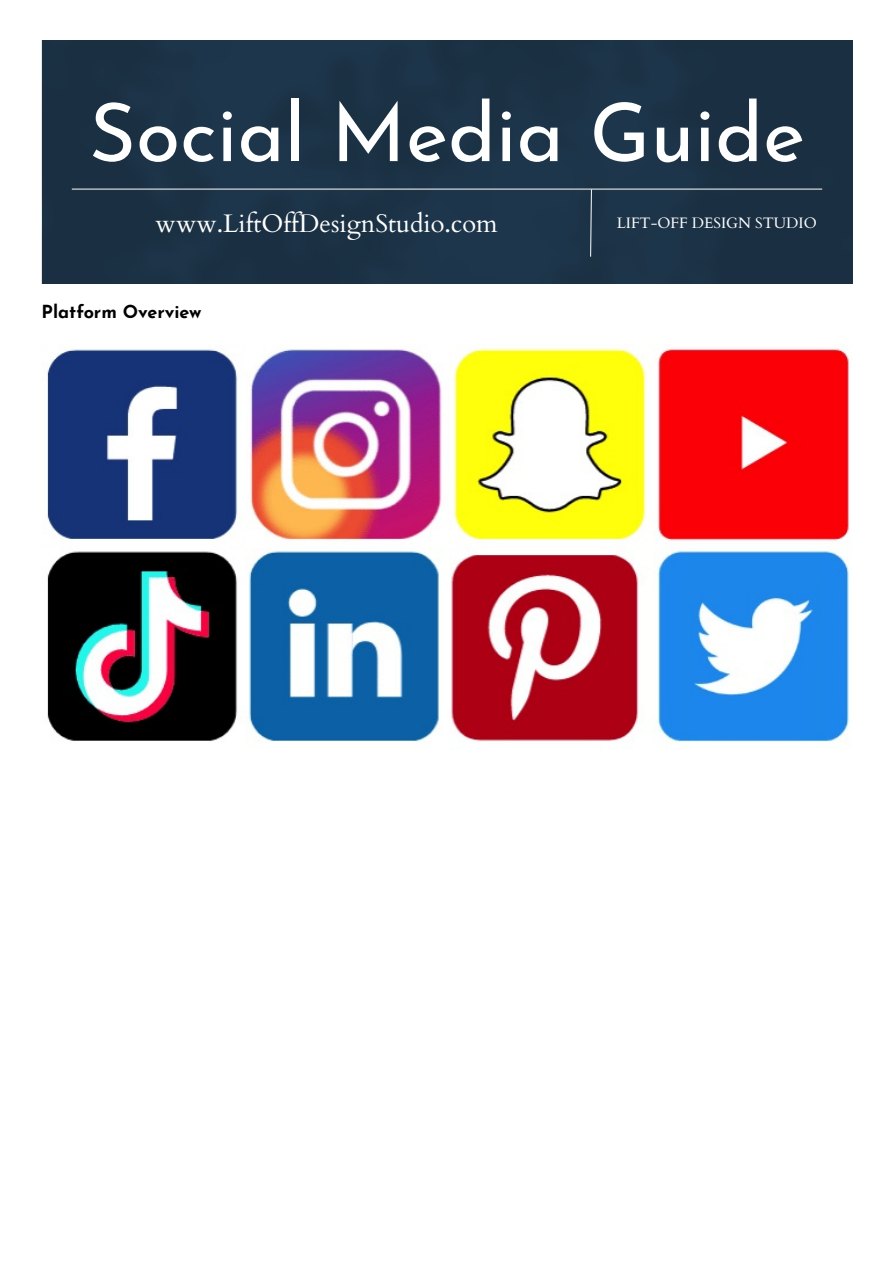
<style>
.page{position:relative;width:894px;height:1263px;background:#fff}
.page>*{position:absolute;margin:0;border:0;box-sizing:border-box;transform-origin:0 0}
.t1{font:80.7px "Josefin Sans";color:#fff}
.t2{font:25.35px "Cardo";color:#fff}
.t3{font:700 18px "Josefin Sans";color:#000}
.t4{font:15.15px "Cardo";color:#fff}
</style>
<div class="page">
<div style="left:42px;top:40px;width:810px;height:244px;background:#1b3145"></div>
<hr style="left:72px;top:189px;width:750px;height:1px;background:#fff">
<svg style="left:589px;top:189px;width:3px;height:68px"></svg>
<img style="left:47px;top:346px;width:803px;height:396px">
<p class="t1" style="left:89px;top:101px;width:717px">Social Media Guide</p>
<p class="t2" style="left:156px;top:207px;width:343px">www.LiftOffDesignStudio.com</p>
<p class="t4" style="left:616px;top:213px;width:201px">LIFT-OFF DESIGN STUDIO</p>
<p class="t3" style="left:42px;top:305px;width:161px">Platform Overview</p>
</div>
